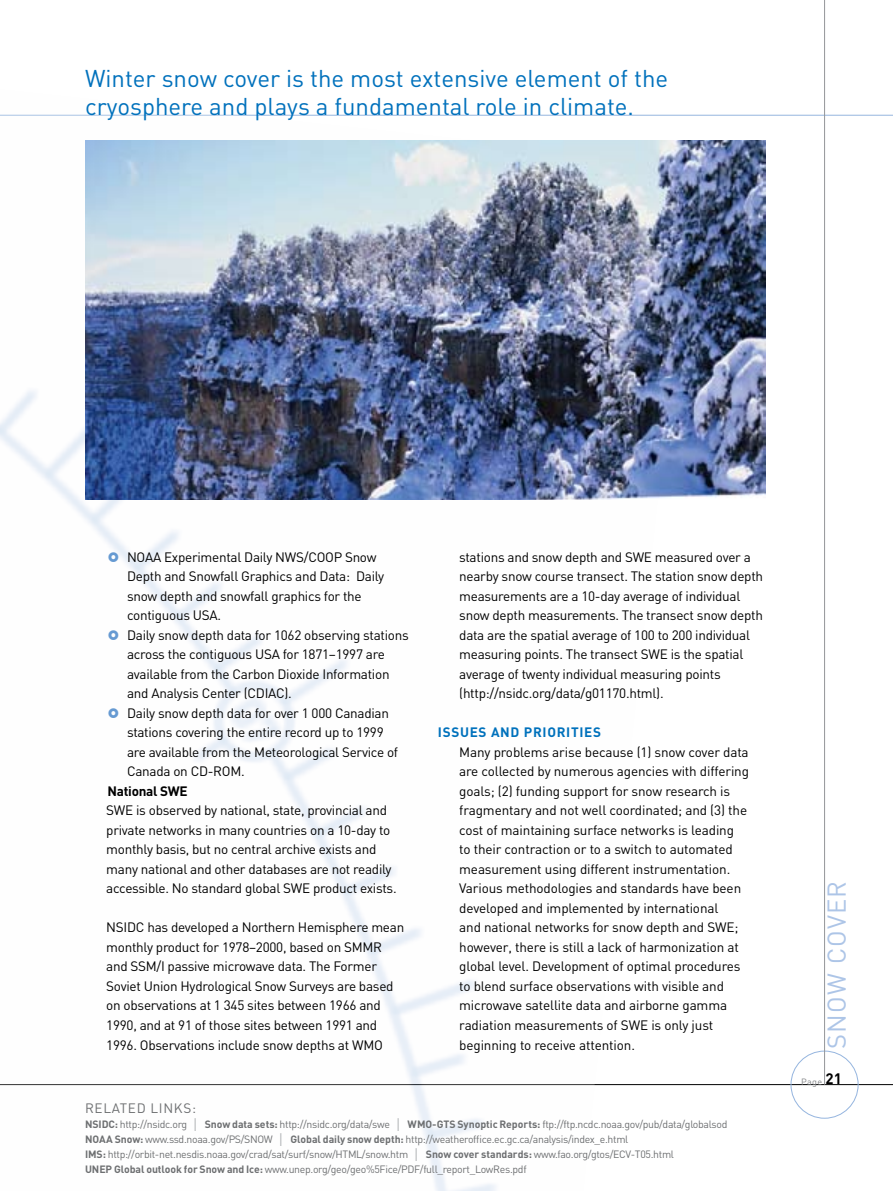
<style>
.page{position:relative;width:893px;height:1191px;background:#fff}
.page>*{position:absolute;margin:0;border:0;box-sizing:border-box;transform-origin:0 0}
.t1{font:25.5px "DIN";color:#adc5e7}
.t2{font:24px/28.5px "DIN";color:#0071bc}
.t3{font:13.5px/19.5px "DIN";letter-spacing:-.02em;color:#000}
.t4{font:700 13.5px "DIN";color:#0071bc}
.t5{font:13.5px "DIN";color:#6d6f71}
.t6{font:700 13.5px "DIN";letter-spacing:-.02em;color:#000}
.t7{font:10.5px/15px "DIN";letter-spacing:-.03em;color:#6d6f71}
.t8{font:9px "DIN";color:#808284}
.s1{font-weight:700}
.s2{font-weight:300;font-size:18px;color:#b1b4b6}
.s3{font-weight:700;font-size:15px;color:#000}
</style>
<div class="page">
<hr style="left:0;top:1084px;width:893px;height:1px;background:#000">
<div style="left:790px;top:1050px;width:69px;height:68px;border:1px solid #95b5df;border-radius:50%"></div>
<hr style="left:0;top:115px;width:893px;height:1px;background:#95b5df">
<hr style="left:824px;top:0;width:1px;height:1084px;background:#939598">
<img style="left:0;top:114px;width:694px;height:1077px">
<img style="left:85px;top:140px;width:680px;height:359px">
<svg style="left:109px;top:552px;width:9px;height:10px"></svg>
<svg style="left:109px;top:630px;width:9px;height:10px"></svg>
<svg style="left:109px;top:708px;width:9px;height:10px"></svg>
<h2 class="t2" style="left:85px;top:63px;width:585px">Winter snow cover is the most extensive element of the cryosphere and plays a fundamental role in climate.</h2>
<p class="t3" style="left:127px;top:547px;width:283px">NOAA Experimental Daily NWS/COOP Snow Depth and Snowfall Graphics and Data: Daily snow depth and snowfall graphics for the contiguous USA.<br>Daily snow depth data for 1062 observing stations across the contiguous USA for 1871–1997 are available from the Carbon Dioxide Information and Analysis Center (CDIAC).<br>Daily snow depth data for over 1 000 Canadian stations covering the entire record up to 1999<br>are available from the Meteorological Service of Canada on CD-ROM.</p>
<p class="t6" style="left:108px;top:782px;width:82px">National SWE</p>
<p class="t3" style="left:106px;top:800px;width:292px">SWE is observed by national, state, provincial and private networks in many countries on a 10-day to monthly basis, but no central archive exists and many national and other databases are not readily accessible. No standard global SWE product exists.</p>
<p class="t3" style="left:106px;top:917px;width:299px">NSIDC has developed a Northern Hemisphere mean monthly product for 1978–2000, based on SMMR and SSM/I passive microwave data. The Former Soviet Union Hydrological Snow Surveys are based on observations at 1 345 sites between 1966 and 1990, and at 91 of those sites between 1991 and 1996. Observations include snow depths at WMO</p>
<p class="t3" style="left:459px;top:547px;width:305px">stations and snow depth and SWE measured over a nearby snow course transect. The station snow depth measurements are a 10-day average of individual snow depth measurements. The transect snow depth data are the spatial average of 100 to 200 individual measuring points. The transect SWE is the spatial average of twenty individual measuring points (http://nsidc.org/data/g01170.html).</p>
<p class="t4" style="left:438px;top:723px;width:15px">Issues</p>
<p class="t4" style="left:491px;top:723px;width:83px">an d priorities</p>
<p class="t3" style="left:459px;top:742px;width:291px">Many problems arise because (1) snow cover data are collected by numerous agencies with differing goals; (2) funding support for snow research is fragmentary and not well coordinated; and (3) the cost of maintaining surface networks is leading<br>to their contraction or to a switch to automated measurement using different instrumentation.<br>Various methodologies and standards have been developed and implemented by international<br>and national networks for snow depth and SWE; however, there is still a lack of harmonization at global level. Development of optimal procedures to blend surface observations with visible and microwave satellite data and airborne gamma radiation measurements of SWE is only just beginning to receive attention.</p>
<p class="t5" style="left:85px;top:1099px;width:75px">Related links</p>
<p class="t5" style="left:192px;top:1099px;width:6px">:</p>
<p class="t7" style="left:85px;top:1116px;width:644px"><span class="s1">NSIDC:</span> http://nsidc.org <span class="s2">I</span> <span class="s1">Snow data sets:</span> http://nsidc.org/data/swe <span class="s2">I</span> <span class="s1">WMO-GTS Synoptic Reports:</span> ftp://ftp.ncdc.noaa.gov/pub/data/globalsod <span class="s1">NOAA Snow:</span> www.ssd.noaa.gov/PS/SNOW <span class="s2">I</span> <span class="s1">Global daily snow depth:</span> http://weatheroffice.ec.gc.ca/analysis/index_e.html<br><span class="s1">IMS:</span> http://orbit-net.nesdis.noaa.gov/crad/sat/surf/snow/HTML/snow.htm <span class="s2">I</span> <span class="s1">Snow cover standards:</span> www.fao.org/gtos/ECV-T05.html<br><span class="s1">UNEP Global outlook for Snow and Ice:</span> www.unep.org/geo/geo%5Fice/PDF/full_report_LowRes.pdf</p>
<h1 class="t1" style="left:821px;top:1049px;width:166px;rotate:-90deg">Snow cover</h1>
<p class="t8" style="left:801px;top:1075px;width:42px">Page <span class="s3">21</span></p>
</div>
